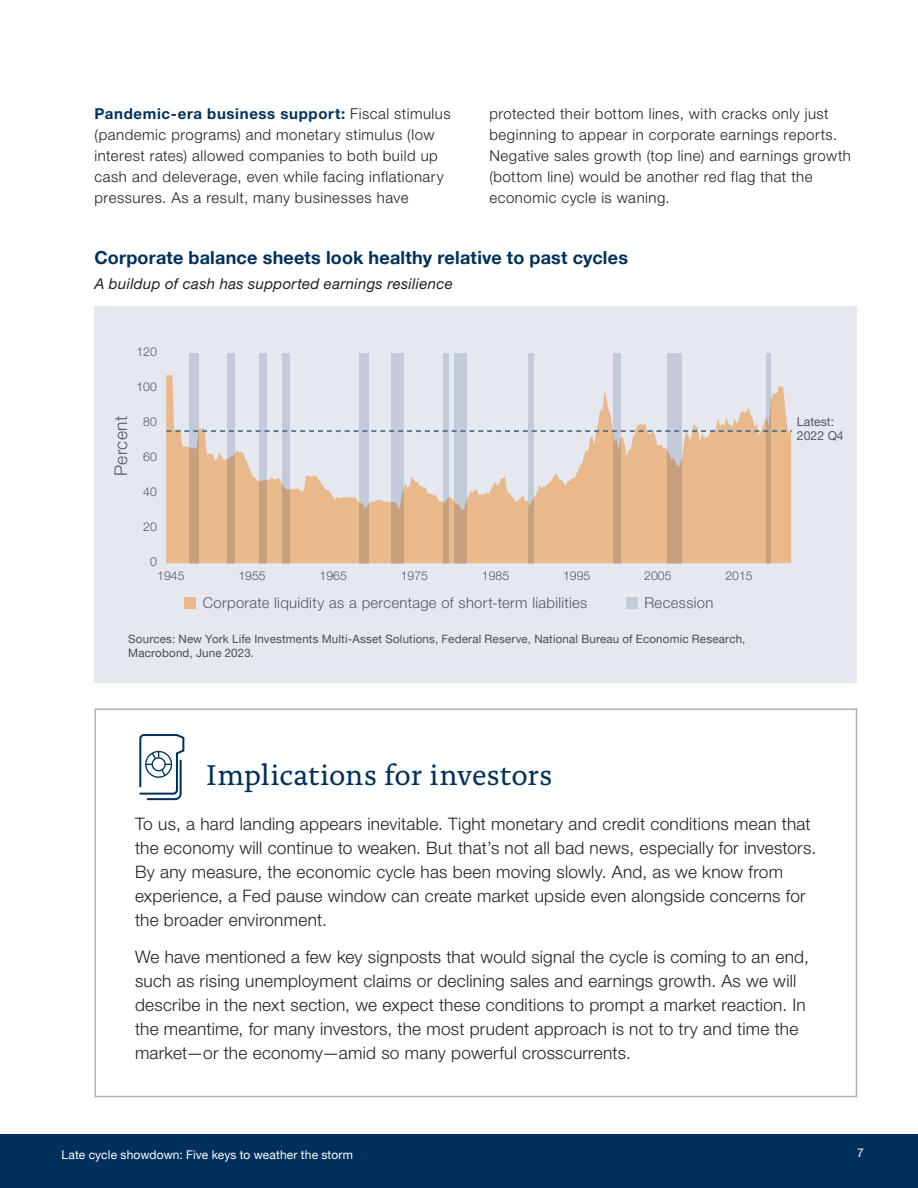
<style>
.page{position:relative;width:918px;height:1188px;background:#fff}
.page>*{position:absolute;margin:0;border:0;box-sizing:border-box;transform-origin:0 0}
.Alda_Subhead{font:30px "Alda Pro";letter-spacing:-.005em;color:#00305b}
.chart_heads{font:700 18px "Helvetica Neue LT Pro";letter-spacing:.01em;color:#00305b}
.t1{font:300 17.4px "Helvetica Neue LT Pro";letter-spacing:.015em;color:#53595f}
.Implications{font:300 17.25px/24px "Helvetica Neue LT Std";letter-spacing:.015em;color:#231f20}
.Body_text_10_14{font:300 15px/21px "Helvetica Neue LT Std";letter-spacing:.035em;color:#231f20}
.Chart_descriptor{font:italic 15px "Helvetica Neue LT Pro";letter-spacing:.02em;color:#231f20}
.t2{font:300 14.85px "Helvetica Neue LT Pro";letter-spacing:.02em;color:#53595f}
.t3{font:300 12.3px "Helvetica Neue LT Pro";color:#53595f}
.t4{font:12.3px/14.7px "Helvetica Neue LT Pro";color:#53595f}
.t5{font:12px "Helvetica Neue LT Pro";letter-spacing:.01em;color:#fff}
.sources{font:11.55px/13.5px "Helvetica Neue LT Pro";letter-spacing:.015em;color:#4b4c4d}
.s1{font-weight:700;color:#00305b}
</style>
<div class="page">
<div style="left:0;top:1134px;width:918px;height:54px;background:#00305b"></div>
<div style="left:94px;top:306px;width:763px;height:377px;background:#e5e8ef"></div>
<svg style="left:166px;top:375px;width:625px;height:188px;fill:#e9b98c"></svg>
<div style="left:626px;top:597px;width:11px;height:11px;background:#c3cada"></div>
<div style="left:184px;top:597px;width:12px;height:12px;background:#e9b98c"></div>
<svg style="left:189px;top:353px;width:10px;height:210px;background:#c5b2a6"></svg>
<svg style="left:227px;top:353px;width:8px;height:210px;background:#c5b5ab"></svg>
<svg style="left:259px;top:353px;width:8px;height:210px;background:#c4b9b5"></svg>
<svg style="left:282px;top:353px;width:8px;height:210px;background:#c4bbb9"></svg>
<svg style="left:359px;top:353px;width:10px;height:210px;background:#c4bec0"></svg>
<svg style="left:392px;top:353px;width:12px;height:210px;background:#c4bdbe"></svg>
<svg style="left:443px;top:353px;width:5px;height:210px"></svg>
<svg style="left:454px;top:353px;width:12px;height:210px;background:#c4bec0"></svg>
<svg style="left:528px;top:353px;width:6px;height:210px"></svg>
<svg style="left:613px;top:353px;width:8px;height:210px;background:#c5b2a4"></svg>
<svg style="left:667px;top:353px;width:14px;height:210px;background:#c4b5ac"></svg>
<svg style="left:766px;top:353px;width:5px;height:210px"></svg>
<svg style="left:167px;top:430px;width:625px;height:2px"></svg>
<div style="left:94px;top:708px;width:763px;height:389px;border:2px solid #b2b2b5"></div>
<svg style="left:139px;top:734px;width:45px;height:66px"></svg>
<p class="Body_text_10_14" style="left:94px;top:103px;width:358px"><span class="s1">Pandemic-era business support:</span> Fiscal stimulus (pandemic programs) and monetary stimulus (low interest rates) allowed companies to both build up cash and deleverage, even while facing inflationary pressures. As a result, many businesses have</p>
<p class="Body_text_10_14" style="left:489px;top:103px;width:363px">protected their bottom lines, with cracks only just beginning to appear in corporate earnings reports.<br>Negative sales growth (top line) and earnings growth (bottom line) would be another red flag that the economic cycle is waning.</p>
<p class="chart_heads" style="left:94px;top:247px;width:535px">Corporate balance sheets look healthy relative to past cycles</p>
<p class="Chart_descriptor" style="left:94px;top:275px;width:360px">A buildup of cash has supported earnings resilience</p>
<p class="t3" style="left:136px;top:344px;width:22px">120</p>
<p class="t3" style="left:136px;top:379px;width:22px">100</p>
<p class="t1" style="left:110px;top:476px;width:61px;rotate:-90deg">Percent</p>
<p class="t3" style="left:143px;top:414px;width:15px">80</p>
<p class="t3" style="left:143px;top:449px;width:15px">60</p>
<p class="t3" style="left:143px;top:484px;width:15px">40</p>
<p class="t3" style="left:143px;top:519px;width:15px">20</p>
<p class="t3" style="left:150px;top:554px;width:8px">0</p>
<p class="t3" style="left:157px;top:568px;width:29px">1945</p>
<p class="t3" style="left:238px;top:568px;width:29px">1955</p>
<p class="t3" style="left:320px;top:568px;width:29px">1965</p>
<p class="t3" style="left:401px;top:568px;width:29px">1975</p>
<p class="t3" style="left:482px;top:568px;width:29px">1985</p>
<p class="t3" style="left:563px;top:568px;width:29px">1995</p>
<p class="t3" style="left:644px;top:568px;width:29px">2005</p>
<p class="t3" style="left:725px;top:568px;width:29px">2015</p>
<p class="t2" style="left:203px;top:594px;width:386px">Corporate liquidity as a percentage of short-term liabilities</p>
<p class="t2" style="left:644px;top:593px;width:71px">Recession</p>
<p class="sources" style="left:128px;top:632px;width:619px">Sources: New York Life Investments Multi-Asset Solutions, Federal Reserve, National Bureau of Economic Research,<br>Macrobond, June 2023.</p>
<p class="Alda_Subhead" style="left:206px;top:753px;width:347px">Implications for investors</p>
<p class="t4" style="left:797px;top:414px;width:48px">Latest:<br>2022 Q4</p>
<p class="Implications" style="left:135px;top:811px;width:683px">To us, a hard landing appears inevitable. Tight monetary and credit conditions mean that the economy will continue to weaken. But that’s not all bad news, especially for investors.<br>By any measure, the economic cycle has been moving slowly. And, as we know from experience, a Fed pause window can create market upside even alongside concerns for the broader environment.</p>
<p class="Implications" style="left:135px;top:945px;width:675px">We have mentioned a few key signposts that would signal the cycle is coming to an end, such as rising unemployment claims or declining sales and earnings growth. As we will describe in the next section, we expect these conditions to prompt a market reaction. In the meantime, for many investors, the most prudent approach is not to try and time the market—or the economy—amid so many powerful crosscurrents.</p>
<p class="t5" style="left:62px;top:1147px;width:293px">Late cycle showdown: Five keys to weather the storm</p>
<p class="t5" style="left:857px;top:1145px;width:8px">7</p>
</div>
